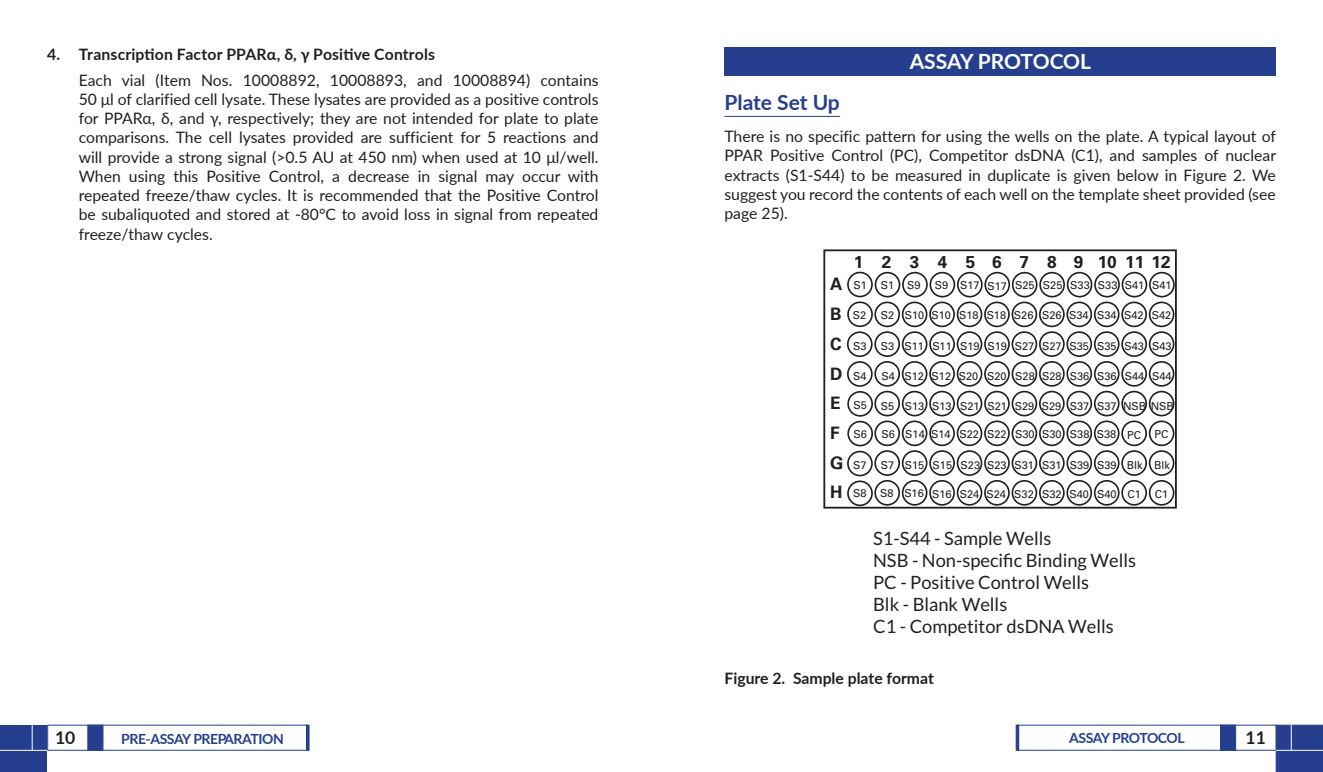
<style>
.page{position:relative;width:1323px;height:772px;background:#fff}
.page>*{position:absolute;margin:0;border:0;box-sizing:border-box;transform-origin:0 0}
.Section_Heading_-_Wh{font:700 21px "Lato";letter-spacing:-.01em;color:#fff}
.Heading_-_Assay_Prot{font:700 21px "Lato";letter-spacing:-.005em;color:#253f8e}
.t1{font:18.38px/21.9px "Lato";color:#231f20}
.t2{font:700 17.5px "Lato";color:#231f20}
.t3{font:700 17.15px/29.8px "Univers LT Std";letter-spacing:.995em;color:#231f20}
.Numbered_Data{font:15.75px/19.2px "Lato";color:#231f20;text-align:justify}
.Body_Text{font:15.75px/19.2px "Lato";color:#231f20;text-align:justify}
.Sub_Heading_-_List{font:700 15.75px "Lato";color:#231f20}
.t4{font:700 14px "Lato";letter-spacing:-.03em;color:#253f8e}
.t5{font:11.03px "Univers LT Std";color:#231f20}
</style>
<div class="page">
<div style="left:1220px;top:724px;width:16px;height:26px;background:#253f8e;border:1px solid #253f8e"></div>
<div style="left:1016px;top:724px;width:3px;height:26px;background:#253f8e;border:1px solid #253f8e"></div>
<svg style="left:1276px;top:724px;width:47px;height:48px;background:#2b4491"></svg>
<hr style="left:1276px;top:750px;width:47px;height:1px;background:#fff">
<div style="left:0;top:724px;width:47px;height:48px;background:#253f8e"></div>
<div style="left:87px;top:724px;width:16px;height:26px;background:#253f8e;border:1px solid #253f8e"></div>
<hr style="left:306px;top:724px;width:3px;height:26px;background:#253f8e">
<svg style="left:32px;top:724px;width:1px;height:26px"></svg>
<hr style="left:0;top:750px;width:47px;height:1px;background:#fff">
<hr style="left:724px;top:116px;width:116px;height:1px;background:#253f8e">
<div style="left:724px;top:47px;width:552px;height:28px;background:#253f8e"></div>
<div style="left:823px;top:249px;width:354px;height:259px;border:2px solid #231f20"></div>
<svg style="left:874px;top:301px;width:301px;height:205px"></svg>
<svg style="left:874px;top:271px;width:302px;height:27px"></svg>
<div style="left:847px;top:272px;width:26px;height:25px;border:2px solid #231f20;border-radius:50%"></div>
<div style="left:847px;top:301px;width:26px;height:26px;border:2px solid #231f20;border-radius:50%"></div>
<div style="left:847px;top:331px;width:26px;height:26px;border:2px solid #231f20;border-radius:50%"></div>
<div style="left:847px;top:361px;width:26px;height:26px;border:2px solid #231f20;border-radius:50%"></div>
<div style="left:847px;top:391px;width:26px;height:26px;border:2px solid #231f20;border-radius:50%"></div>
<div style="left:847px;top:421px;width:26px;height:25px;border:2px solid #231f20;border-radius:50%"></div>
<div style="left:847px;top:451px;width:26px;height:25px;border:2px solid #231f20;border-radius:50%"></div>
<div style="left:847px;top:480px;width:26px;height:26px;border:2px solid #231f20;border-radius:50%"></div>
<p class="Sub_Heading_-_List" style="left:47px;top:43px;width:389px">4. Transcription Factor PPARα, δ, γ Positive Controls</p>
<p class="Numbered_Data" style="left:79px;top:69px;width:521px">Each vial (Item Nos. 10008892, 10008893, and 10008894) contains 50 μl of clarified cell lysate. These lysates are provided as a positive controls for PPARα, δ, and γ, respectively; they are not intended for plate to plate comparisons. The cell lysates provided are sufficient for 5 reactions and will provide a strong signal (&gt;0.5 AU at 450 nm) when used at 10 μl/well.<br>When using this Positive Control, a decrease in signal may occur with repeated freeze/thaw cycles. It is recommended that the Positive Control be subaliquoted and stored at -80°C to avoid loss in signal from repeated freeze/thaw cycles.</p>
<p class="Section_Heading_-_Wh" style="left:910px;top:46px;width:183px">ASSAY PROTOCOL</p>
<p class="Heading_-_Assay_Prot" style="left:724px;top:87px;width:117px">Plate Set Up</p>
<p class="Body_Text" style="left:724px;top:126px;width:553px">There is no specific pattern for using the wells on the plate. A typical layout of PPAR Positive Control (PC), Competitor dsDNA (C1), and samples of nuclear extracts (S1-S44) to be measured in duplicate is given below in Figure 2. We suggest you record the contents of each well on the template sheet provided (see page 25).</p>
<p class="t3" style="left:830px;top:270px;width:15px">A<br>B<br>C<br>D<br>E<br>F<br>G<br>H</p>
<p class="t3" style="left:854px;top:247px;width:318px">123456789101112</p>
<p class="t5" style="left:881px;top:279px;width:15px">S1</p>
<p class="t5" style="left:881px;top:309px;width:15px">S2</p>
<p class="t5" style="left:881px;top:339px;width:15px">S3</p>
<p class="t5" style="left:882px;top:369px;width:15px">S4</p>
<p class="t5" style="left:881px;top:399px;width:15px">S5</p>
<p class="t5" style="left:881px;top:428px;width:15px">S6</p>
<p class="t5" style="left:881px;top:458px;width:15px">S7</p>
<p class="t5" style="left:880px;top:487px;width:45px">S8 S16</p>
<p class="t5" style="left:854px;top:279px;width:15px">S1</p>
<p class="t5" style="left:853px;top:309px;width:15px">S2</p>
<p class="t5" style="left:853px;top:339px;width:15px">S3</p>
<p class="t5" style="left:853px;top:369px;width:15px">S4</p>
<p class="t5" style="left:853px;top:399px;width:15px">S5</p>
<p class="t5" style="left:853px;top:428px;width:15px">S6</p>
<p class="t5" style="left:853px;top:459px;width:15px">S7</p>
<p class="t5" style="left:853px;top:487px;width:15px">S8</p>
<p class="t5" style="left:935px;top:279px;width:15px">S9</p>
<p class="t5" style="left:1098px;top:279px;width:21px">S33</p>
<p class="t5" style="left:1015px;top:279px;width:21px">S25</p>
<p class="t5" style="left:1043px;top:279px;width:21px">S25</p>
<p class="t5" style="left:1070px;top:279px;width:21px">S33</p>
<p class="t5" style="left:1125px;top:279px;width:48px">S41 S41</p>
<p class="t5" style="left:907px;top:279px;width:15px">S9</p>
<p class="t5" style="left:960px;top:279px;width:21px">S17</p>
<p class="t5" style="left:987px;top:279px;width:21px">S17</p>
<p class="t5" style="left:905px;top:309px;width:21px">S10</p>
<p class="t5" style="left:959px;top:309px;width:21px">S18</p>
<p class="t5" style="left:987px;top:309px;width:21px">S18</p>
<p class="t5" style="left:1042px;top:309px;width:21px">S26</p>
<p class="t5" style="left:1124px;top:309px;width:21px">S42</p>
<p class="t5" style="left:1097px;top:309px;width:21px">S34</p>
<p class="t5" style="left:1014px;top:309px;width:21px">S26</p>
<p class="t5" style="left:1069px;top:309px;width:21px">S34</p>
<p class="t5" style="left:1152px;top:309px;width:21px">S42</p>
<p class="t5" style="left:931px;top:309px;width:21px">S10</p>
<p class="t5" style="left:960px;top:339px;width:21px">S19</p>
<p class="t5" style="left:988px;top:339px;width:21px">S19</p>
<p class="t5" style="left:1097px;top:339px;width:21px">S35</p>
<p class="t5" style="left:1015px;top:339px;width:21px">S27</p>
<p class="t5" style="left:1124px;top:339px;width:21px">S43</p>
<p class="t5" style="left:1069px;top:339px;width:21px">S35</p>
<p class="t5" style="left:1152px;top:339px;width:21px">S43</p>
<p class="t5" style="left:905px;top:339px;width:21px">S11</p>
<p class="t5" style="left:932px;top:339px;width:21px">S11</p>
<p class="t5" style="left:1042px;top:339px;width:21px">S27</p>
<p class="t5" style="left:904px;top:369px;width:21px">S12</p>
<p class="t5" style="left:959px;top:369px;width:21px">S20</p>
<p class="t5" style="left:987px;top:369px;width:21px">S20</p>
<p class="t5" style="left:1097px;top:369px;width:21px">S36</p>
<p class="t5" style="left:1015px;top:369px;width:21px">S28</p>
<p class="t5" style="left:1042px;top:369px;width:21px">S28</p>
<p class="t5" style="left:1125px;top:369px;width:21px">S44</p>
<p class="t5" style="left:1070px;top:369px;width:21px">S36</p>
<p class="t5" style="left:1152px;top:369px;width:21px">S44</p>
<p class="t5" style="left:932px;top:369px;width:21px">S12</p>
<p class="t5" style="left:1123px;top:399px;width:52px">NSB NSB</p>
<p class="t5" style="left:905px;top:399px;width:21px">S13</p>
<p class="t5" style="left:932px;top:399px;width:21px">S13</p>
<p class="t5" style="left:960px;top:399px;width:21px">S21</p>
<p class="t5" style="left:988px;top:399px;width:21px">S21</p>
<p class="t5" style="left:1015px;top:399px;width:21px">S29</p>
<p class="t5" style="left:1042px;top:399px;width:21px">S29</p>
<p class="t5" style="left:1097px;top:399px;width:21px">S37</p>
<p class="t5" style="left:1070px;top:399px;width:21px">S37</p>
<p class="t5" style="left:960px;top:427px;width:21px">S22</p>
<p class="t5" style="left:905px;top:427px;width:21px">S14</p>
<p class="t5" style="left:931px;top:427px;width:21px">S14</p>
<p class="t5" style="left:987px;top:428px;width:21px">S22</p>
<p class="t5" style="left:1097px;top:428px;width:21px">S38</p>
<p class="t5" style="left:1015px;top:428px;width:21px">S30</p>
<p class="t5" style="left:1042px;top:428px;width:21px">S30</p>
<p class="t5" style="left:1070px;top:428px;width:21px">S38</p>
<p class="t5" style="left:1154px;top:428px;width:16px">PC</p>
<p class="t5" style="left:1127px;top:428px;width:16px">PC</p>
<p class="t5" style="left:961px;top:458px;width:21px">S23</p>
<p class="t5" style="left:987px;top:458px;width:21px">S23</p>
<p class="t5" style="left:905px;top:458px;width:21px">S15</p>
<p class="t5" style="left:933px;top:458px;width:21px">S15</p>
<p class="t5" style="left:1014px;top:458px;width:21px">S31</p>
<p class="t5" style="left:1042px;top:458px;width:21px">S31</p>
<p class="t5" style="left:1070px;top:458px;width:21px">S39</p>
<p class="t5" style="left:1127px;top:458px;width:17px">Blk</p>
<p class="t5" style="left:1154px;top:458px;width:17px">Blk</p>
<p class="t5" style="left:1097px;top:459px;width:21px">S39</p>
<p class="t5" style="left:1042px;top:487px;width:21px">S32</p>
<p class="t5" style="left:1097px;top:487px;width:21px">S40</p>
<p class="t5" style="left:986px;top:487px;width:21px">S24</p>
<p class="t5" style="left:932px;top:487px;width:21px">S16</p>
<p class="t5" style="left:1014px;top:487px;width:21px">S32</p>
<p class="t5" style="left:960px;top:487px;width:21px">S24</p>
<p class="t5" style="left:1069px;top:487px;width:21px">S40</p>
<p class="t5" style="left:1127px;top:487px;width:15px">C1</p>
<p class="t5" style="left:1155px;top:487px;width:15px">C1</p>
<p class="t1" style="left:873px;top:527px;width:264px">S1-S44 - Sample Wells<br>NSB - Non-specific Binding Wells<br>PC - Positive Control Wells<br>Blk - Blank Wells<br>C1 - Competitor dsDNA Wells</p>
<p class="Sub_Heading_-_List" style="left:724px;top:666px;width:211px">Figure 2. Sample plate format</p>
<p class="t2" style="left:55px;top:725px;width:22px">10</p>
<p class="t4" style="left:121px;top:728px;width:164px">PRE-ASSAY PREPARATION</p>
<p class="t4" style="left:1069px;top:727px;width:117px">ASSAY PROTOCOL</p>
<p class="t2" style="left:1246px;top:725px;width:22px">11</p>
</div>
